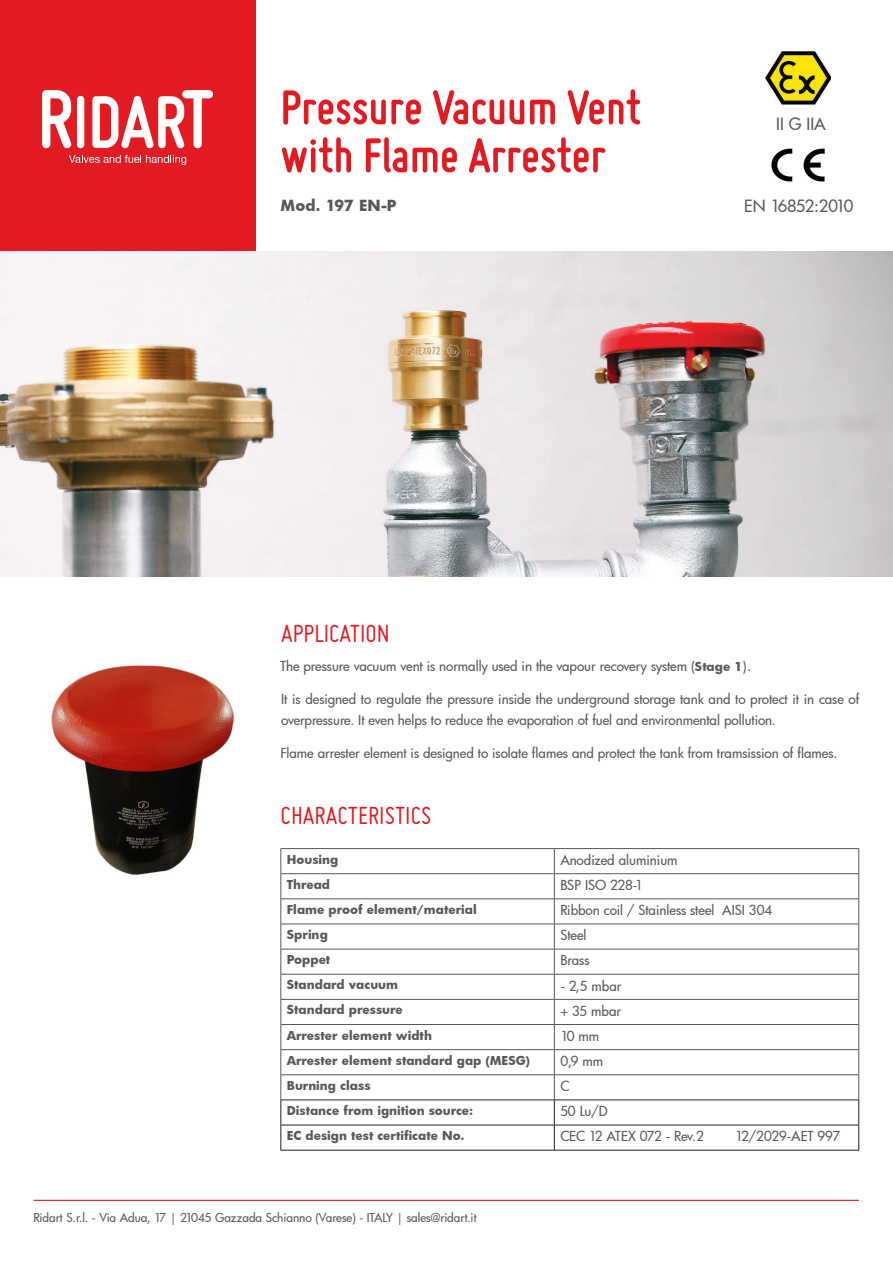
<style>
.page{position:relative;width:893px;height:1263px;background:#fff}
.page>*{position:absolute;margin:0;border:0;box-sizing:border-box;transform-origin:0 0}
.t1{font:700 51px/48px "Miso";color:#e21a21}
.t2{font:27px "Miso";color:#e21a21}
.t3{font:16.5px "Futura Md";letter-spacing:-.04em;color:#57585a}
.t4{font:16.5px "Futura Md";letter-spacing:-.02em;color:#57585a}
.t5{font:700 15px "Futura Bk";color:#57585a}
.t6{font:13.5px/21px "Futura Md";letter-spacing:-.005em;color:#57585a}
.t7{font:13.5px "Futura Md";letter-spacing:-.025em;color:#57585a}
.t8{font:700 12px "Futura Bk";color:#57585a}
.t9{font:12px "Futura Md";letter-spacing:-.005em;color:#57585a}
.s1{font-family:"Futura Bk";font-weight:700;font-size:12px}
</style>
<div class="page">
<div style="left:0;top:0;width:255px;height:252px;background:#e21a21"></div>
<svg style="left:69px;top:155px;width:117px;height:10px"></svg>
<svg style="left:42px;top:90px;width:30px;height:59px"></svg>
<div style="left:77px;top:96px;width:7px;height:52px;background:#fff;border-radius:4px"></div>
<svg style="left:92px;top:90px;width:121px;height:59px"></svg>
<hr style="left:281px;top:848px;width:273px;height:1px;background:#57585a">
<hr style="left:554px;top:848px;width:305px;height:1px;background:#57585a">
<hr style="left:281px;top:873px;width:273px;height:1px;background:#57585a">
<hr style="left:554px;top:873px;width:305px;height:1px;background:#57585a">
<hr style="left:281px;top:898px;width:273px;height:1px;background:#57585a">
<hr style="left:554px;top:898px;width:305px;height:1px;background:#57585a">
<hr style="left:281px;top:924px;width:273px;height:1px;background:#57585a">
<hr style="left:554px;top:924px;width:305px;height:1px;background:#57585a">
<hr style="left:281px;top:949px;width:273px;height:1px;background:#57585a">
<hr style="left:554px;top:949px;width:305px;height:1px;background:#57585a">
<hr style="left:281px;top:974px;width:273px;height:1px;background:#57585a">
<hr style="left:554px;top:974px;width:305px;height:1px;background:#57585a">
<hr style="left:281px;top:999px;width:273px;height:1px;background:#57585a">
<hr style="left:554px;top:999px;width:305px;height:1px;background:#57585a">
<hr style="left:281px;top:1024px;width:273px;height:1px;background:#57585a">
<hr style="left:554px;top:1024px;width:305px;height:1px;background:#57585a">
<hr style="left:281px;top:1049px;width:273px;height:1px;background:#57585a">
<hr style="left:554px;top:1049px;width:305px;height:1px;background:#57585a">
<hr style="left:281px;top:1074px;width:273px;height:1px;background:#57585a">
<hr style="left:554px;top:1074px;width:305px;height:1px;background:#57585a">
<hr style="left:281px;top:1100px;width:273px;height:1px;background:#231f20">
<hr style="left:554px;top:1100px;width:305px;height:1px;background:#231f20">
<svg style="left:554px;top:849px;width:1px;height:301px"></svg>
<hr style="left:281px;top:1125px;width:273px;height:1px;background:#231f20">
<svg style="left:281px;top:849px;width:1px;height:301px"></svg>
<hr style="left:554px;top:1125px;width:305px;height:1px;background:#231f20">
<svg style="left:858px;top:849px;width:1px;height:301px"></svg>
<hr style="left:281px;top:1150px;width:273px;height:1px;background:#231f20">
<hr style="left:554px;top:1150px;width:305px;height:1px;background:#231f20">
<img style="left:765px;top:52px;width:66px;height:53px">
<hr style="left:34px;top:1200px;width:825px;height:1px;background:#e21a21">
<img style="left:0;top:252px;width:893px;height:324px">
<img style="left:771px;top:148px;width:54px;height:34px">
<img style="left:51px;top:665px;width:183px;height:210px">
<h1 class="t1" style="left:281px;top:83px;width:362px">Pressure Vacuum Vent with Flame Arrester</h1>
<p class="t5" style="left:281px;top:194px;width:118px">Mod. 197 EN-P</p>
<p class="t4" style="left:776px;top:113px;width:51px">II G IIA</p>
<p class="t3" style="left:744px;top:194px;width:111px">EN 16852:2010</p>
<h2 class="t2" style="left:281px;top:619px;width:110px">APPLICATION</h2>
<p class="t6" style="left:280px;top:655px;width:472px">The pressure vacuum vent is normally used in the vapour recovery system (<span class="s1">Stage 1</span>).</p>
<p class="t6" style="left:281px;top:688px;width:580px">It is designed to regulate the pressure inside the underground storage tank and to protect it in case of overpressure. It even helps to reduce the evaporation of fuel and environmental pollution.</p>
<p class="t6" style="left:281px;top:742px;width:558px">Flame arrester element is designed to isolate flames and protect the tank from tramsission of flames.</p>
<h2 class="t2" style="left:281px;top:800px;width:152px">CHARACTERISTICS</h2>
<p class="t8" style="left:287px;top:851px;width:53px">Housing</p>
<p class="t6" style="left:560px;top:849px;width:119px">Anodized aluminium</p>
<p class="t8" style="left:287px;top:876px;width:45px">Thread</p>
<p class="t7" style="left:560px;top:876px;width:84px">BSP ISO 228-1</p>
<p class="t8" style="left:287px;top:901px;width:191px">Flame proof element/material</p>
<p class="t6" style="left:560px;top:899px;width:213px">Ribbon coil / Stainless steel AISI 304</p>
<p class="t8" style="left:287px;top:926px;width:42px">Spring</p>
<p class="t6" style="left:560px;top:924px;width:28px">Steel</p>
<p class="t8" style="left:287px;top:951px;width:45px">Poppet</p>
<p class="t6" style="left:560px;top:950px;width:31px">Brass</p>
<p class="t8" style="left:287px;top:976px;width:113px">Standard vacuum</p>
<p class="t6" style="left:560px;top:975px;width:63px">- 2,5 mbar</p>
<p class="t8" style="left:287px;top:1001px;width:117px">Standard pressure</p>
<p class="t6" style="left:560px;top:1000px;width:62px">+ 35 mbar</p>
<p class="t8" style="left:287px;top:1027px;width:147px">Arrester element width</p>
<p class="t6" style="left:560px;top:1025px;width:40px">10 mm</p>
<p class="t8" style="left:287px;top:1052px;width:245px">Arrester element standard gap (MESG)</p>
<p class="t6" style="left:560px;top:1050px;width:44px">0,9 mm</p>
<p class="t8" style="left:287px;top:1077px;width:85px">Burning class</p>
<p class="t6" style="left:560px;top:1075px;width:10px">C</p>
<p class="t8" style="left:287px;top:1102px;width:188px">Distance from ignition source:</p>
<p class="t6" style="left:560px;top:1100px;width:49px">50 Lu/D</p>
<p class="t8" style="left:287px;top:1127px;width:179px">EC design test certificate No.</p>
<p class="t7" style="left:560px;top:1127px;width:145px">CEC 12 ATEX 072 - Rev.2</p>
<p class="t6" style="left:735px;top:1125px;width:107px">12/2029-AET 997</p>
<p class="t9" style="left:34px;top:1210px;width:444px">Ridart S.r.l. - Via Adua, 17 | 21045 Gazzada Schianno (Varese) - ITALY | sales@ridart.it</p>
</div>
